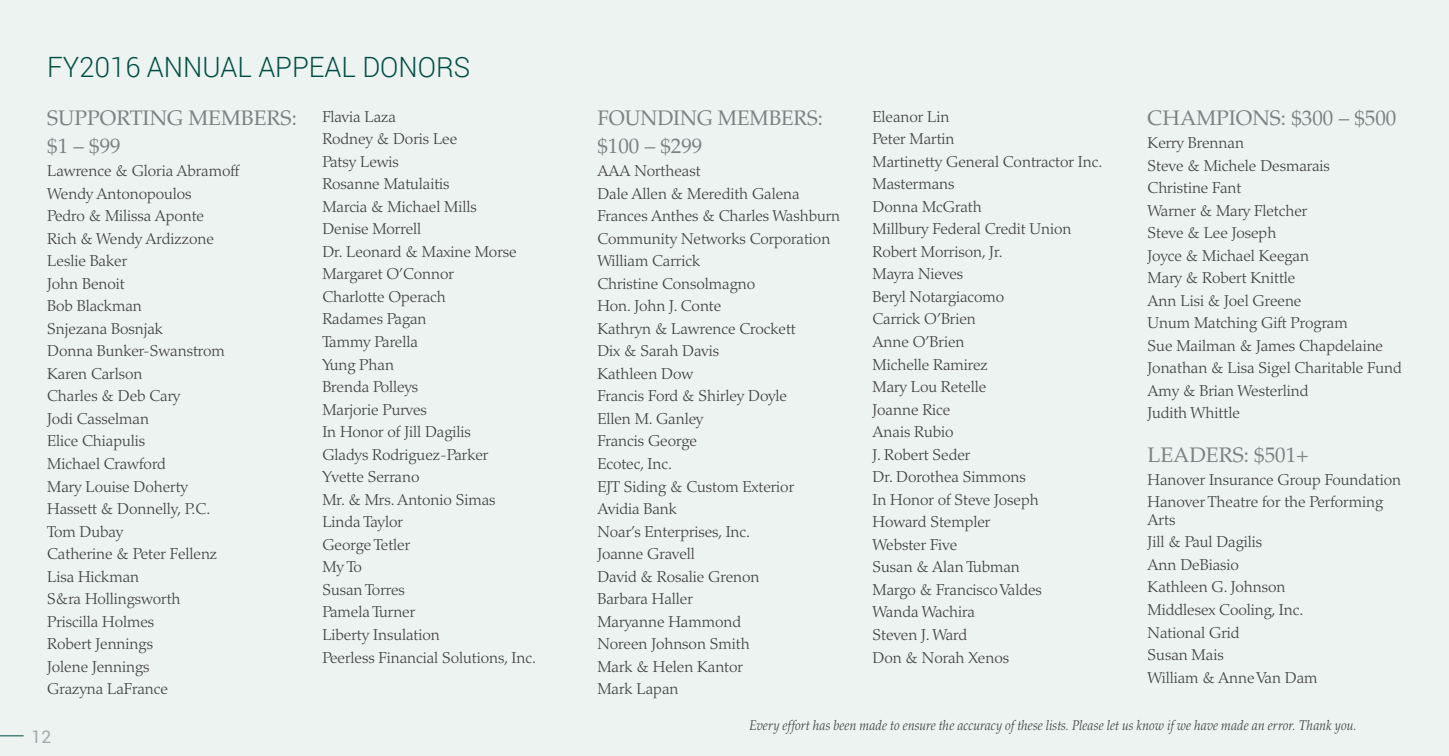
<style>
.page{position:relative;width:1449px;height:756px;background:#edf3f1}
.page>*{position:absolute;margin:0;border:0;box-sizing:border-box;transform-origin:0 0}
.t1{font:300 28px "Roboto";color:#004d43}
.t2{font:21px "Palatino LT Std";color:#7e8083}
.t3{font:17.5px "Roboto";color:#a7a9ac}
.t4{font:300 15.75px/22.6px "Palatino LT Std";letter-spacing:-.005em;color:#414042}
.t5{font:italic 300 14px "Palatino LT Std";letter-spacing:.01em;color:#414042;scale:.91 1}
</style>
<div class="page">
<svg style="left:0;top:736px;width:24px;height:1px"></svg>
<h1 class="t1" style="left:47px;top:47px;width:406px">FY2016 ANNUAL APPEAL DONORS</h1>
<h2 class="t2" style="left:47px;top:106px;width:176px">SUPPORTING MEMBERS</h2>
<h2 class="t2" style="left:292px;top:106px;width:7px">:</h2>
<h2 class="t2" style="left:47px;top:134px;width:75px">$1 – $99</h2>
<p class="t4" style="left:47px;top:160px;width:194px">Lawrence &amp; Gloria Abramoff<br>Wendy Antonopoulos<br>Pedro &amp; Milissa Aponte<br>Rich &amp; Wendy Ardizzone<br>Leslie Baker<br>John Benoit<br>Bob Blackman<br>Snjezana Bosnjak<br>Donna Bunker-Swanstrom<br>Karen Carlson<br>Charles &amp; Deb Cary<br>Jodi Casselman<br>Elice Chiapulis<br>Michael Crawford<br>Mary Louise Doherty<br>Hassett &amp; Donnelly, P.C.<br>Tom Dubay<br>Catherine &amp; Peter Fellenz<br>Lisa Hickman<br>S&amp;ra Hollingsworth<br>Priscilla Holmes<br>Robert Jennings<br>Jolene Jennings<br>Grazyna LaFrance</p>
<p class="t4" style="left:873px;top:105px;width:231px">Eleanor Lin<br>Peter Martin<br>Martinetty General Contractor Inc.<br>Mastermans<br>Donna McGrath<br>Millbury Federal Credit Union<br>Robert Morrison, Jr.<br>Mayra Nieves<br>Beryl Notargiacomo<br>Carrick O’Brien<br>Anne O’Brien<br>Michelle Ramirez<br>Mary Lou Retelle<br>Joanne Rice<br>Anais Rubio<br>J. Robert Seder<br>Dr. Dorothea Simmons<br>In Honor of Steve Joseph<br>Howard Stempler<br>Webster Five<br>Susan &amp; Alan Tubman<br>Margo &amp; Francisco Valdes<br>Wanda Wachira<br>Steven J. Ward<br>Don &amp; Norah Xenos</p>
<h2 class="t2" style="left:1148px;top:106px;width:33px">CHAMP</h2>
<h2 class="t2" style="left:1229px;top:106px;width:169px">IONS: $300 – $500</h2>
<p class="t4" style="left:322px;top:105px;width:215px">Flavia Laza<br>Rodney &amp; Doris Lee<br>Patsy Lewis<br>Rosanne Matulaitis<br>Marcia &amp; Michael Mills<br>Denise Morrell<br>Dr. Leonard &amp; Maxine Morse<br>Margaret O’Connor<br>Charlotte Operach<br>Radames Pagan<br>Tammy Parella<br>Yung Phan<br>Brenda Polleys<br>Marjorie Purves<br>In Honor of Jill Dagilis<br>Gladys Rodriguez-Parker<br>Yvette Serrano<br>Mr. &amp; Mrs. Antonio Simas<br>Linda Taylor<br>George Tetler<br>My To<br>Susan Torres<br>Pamela Turner<br>Liberty Insulation<br>Peerless Financial Solutions, Inc.</p>
<h2 class="t2" style="left:597px;top:106px;width:154px">FOUNDING MEMBERS</h2>
<h2 class="t2" style="left:818px;top:106px;width:7px">:</h2>
<p class="t4" style="left:1148px;top:132px;width:256px">Kerry Brennan<br>Steve &amp; Michele Desmarais<br>Christine Fant<br>Warner &amp; Mary Fletcher<br>Steve &amp; Lee Joseph<br>Joyce &amp; Michael Keegan<br>Mary &amp; Robert Knittle<br>Ann Lisi &amp; Joel Greene<br>Unum Matching Gift Program<br>Sue Mailman &amp; James Chapdelaine<br>Jonathan &amp; Lisa Sigel Charitable Fund<br>Amy &amp; Brian Westerlind<br>Judith Whittle</p>
<h2 class="t2" style="left:1148px;top:443px;width:28px">LEADERS</h2>
<h2 class="t2" style="left:1244px;top:443px;width:67px">: $501+</h2>
<p class="t4" style="left:1148px;top:468px;width:255px">Hanover Insurance Group Foundation<br>Hanover Theatre for the Performing</p>
<p class="t4" style="left:1148px;top:508px;width:172px">Arts<br>Jill &amp; Paul Dagilis<br>Ann DeBiasio<br>Kathleen G. Johnson<br>Middlesex Cooling, Inc.<br>National Grid<br>Susan Mais<br>William &amp; Anne Van Dam</p>
<p class="t5" style="left:749px;top:717px;width:669px">Every effort has been made to ensure the accuracy of these lists. Please let us know if we have made an error. Thank you.</p>
<h2 class="t2" style="left:597px;top:134px;width:106px">$100 – $299</h2>
<p class="t4" style="left:597px;top:160px;width:13px">AAA</p>
<p class="t4" style="left:597px;top:160px;width:244px;text-indent:37px">Northeast<br>Dale Allen &amp; Meredith Galena<br>Frances Anthes &amp; Charles Washburn<br>Community Networks Corporation<br>William Carrick<br>Christine Consolmagno<br>Hon. John J. Conte<br>Kathryn &amp; Lawrence Crockett<br>Dix &amp; Sarah Davis<br>Kathleen Dow<br>Francis Ford &amp; Shirley Doyle<br>Ellen M. Ganley<br>Francis George<br>Ecotec, Inc.<br>EJT Siding &amp; Custom Exterior<br>Avidia Bank<br>Noar’s Enterprises, Inc.<br>Joanne Gravell<br>David &amp; Rosalie Grenon<br>Barbara Haller<br>Maryanne Hammond<br>Noreen Johnson Smith<br>Mark &amp; Helen Kantor<br>Mark Lapan</p>
<p class="t3" style="left:32px;top:724px;width:21px">12</p>
</div>
